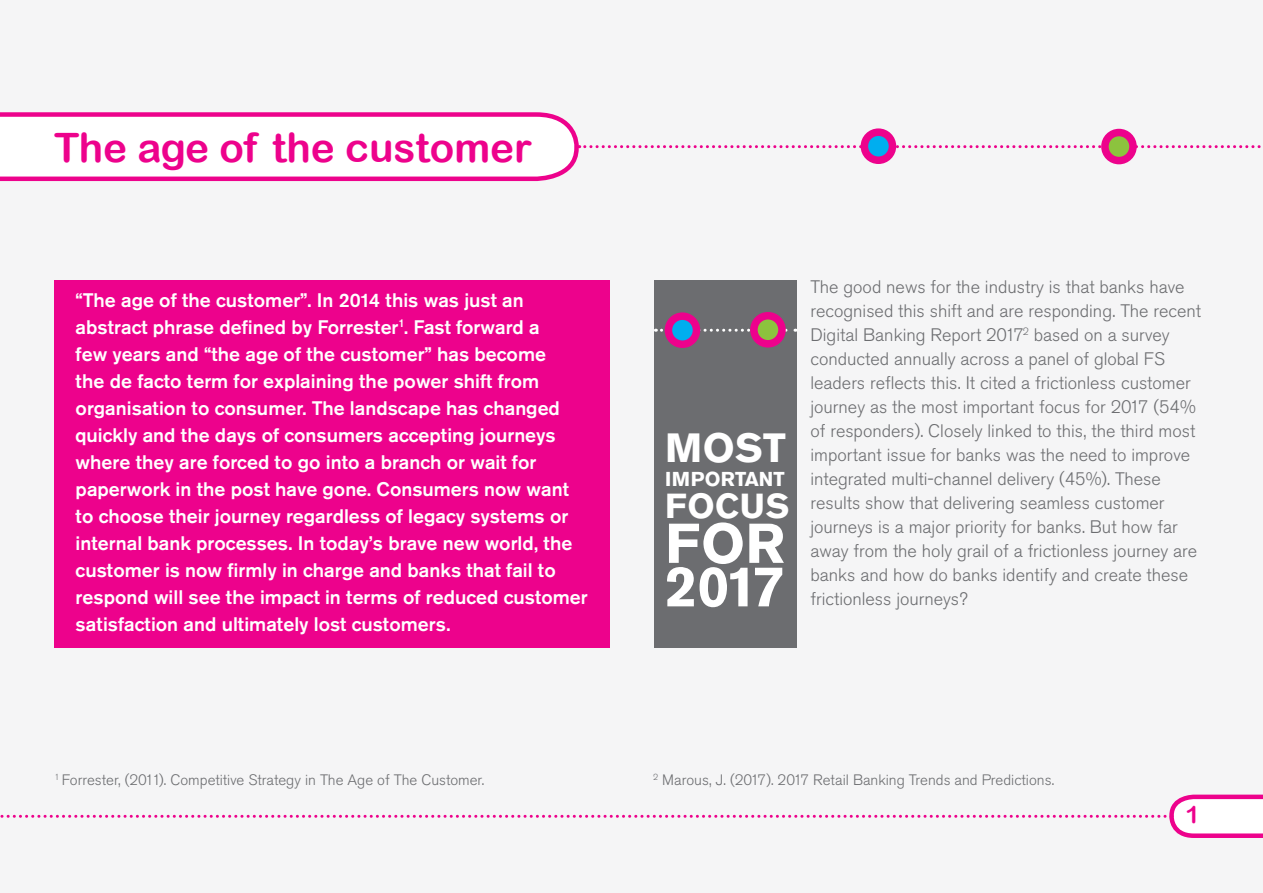
<style>
.page{position:relative;width:1263px;height:893px;background:#f5f5f6}
.page>*{position:absolute;margin:0;border:0;box-sizing:border-box;transform-origin:0 0}
.t1{font:700 57px "Akzidenz Grotesk BQ";color:#fff}
.t2{font:700 55.5px "Akzidenz Grotesk BQ";color:#fff}
.t3{font:40.5px "Arial Rounded MT Bold";color:#ed028c}
.t4{font:700 40.5px "Akzidenz Grotesk BQ";color:#fff}
.t5{font:700 34.5px "Akzidenz Grotesk BQ";letter-spacing:.02em;color:#fff}
.t6{font:24px "Arial Rounded MT Bold";color:#ed028c}
.t7{font:700 19.95px "Akzidenz Grotesk BQ";letter-spacing:.005em;color:#fff}
.t8{font:500 19.5px/27px "Akzidenz Grotesk BQ";color:#fff}
.t9{font:300 18px/24px "Akzidenz Grotesk BQ";color:#6c6d70}
.t10{font:300 15px "Akzidenz Grotesk BQ";color:#6c6d70}
</style>
<div class="page">
<svg style="left:0;top:794px;width:1263px;height:44px"></svg>
<div style="left:54px;top:280px;width:556px;height:367px;background:#ed028c"></div>
<svg style="left:0;top:112px;width:1261px;height:70px"></svg>
<div style="left:864px;top:132px;width:28px;height:28px;background:#00aeef;border-radius:50%"></div>
<div style="left:861px;top:128px;width:35px;height:36px;border:8px solid #ed028c;border-radius:50%"></div>
<div style="left:1105px;top:133px;width:28px;height:28px;background:#8cc33e;border-radius:50%"></div>
<div style="left:1101px;top:129px;width:36px;height:35px;border:8px solid #ed028c;border-radius:50%"></div>
<div style="left:654px;top:280px;width:142px;height:367px;background:#6c6d70"></div>
<svg style="left:655px;top:329px;width:141px;height:3px"></svg>
<div style="left:668px;top:316px;width:28px;height:28px;background:#00aeef;border-radius:50%"></div>
<div style="left:665px;top:312px;width:35px;height:36px;border:8px solid #ed028c;border-radius:50%"></div>
<div style="left:754px;top:316px;width:28px;height:28px;background:#8cc33e;border-radius:50%"></div>
<div style="left:750px;top:312px;width:36px;height:36px;border:8px solid #ed028c;border-radius:50%"></div>
<h3 class="t3" style="left:54px;top:124px;width:479px">The age of the customer</h3>
<p class="t8" style="left:76px;top:286px;width:514px">“The age of the customer”. In 2014 this was just an abstract phrase defined by Forrester<sup>1</sup>. Fast forward a<br>few years and “the age of the customer” has become<br>the de facto term for explaining the power shift from organisation to consumer. The landscape has changed quickly and the days of consumers accepting journeys where they are forced to go into a branch or wait for paperwork in the post have gone. Consumers now want to choose their journey regardless of legacy systems or internal bank processes. In today’s brave new world, the customer is now firmly in charge and banks that fail to respond will see the impact in terms of reduced customer satisfaction and ultimately lost customers.</p>
<h3 class="t4" style="left:665px;top:425px;width:122px">MOST</h3>
<p class="t7" style="left:665px;top:468px;width:121px">IMPORTANT</p>
<h3 class="t5" style="left:665px;top:486px;width:126px">FOCUS</h3>
<h2 class="t2" style="left:665px;top:511px;width:121px">FOR</h2>
<h1 class="t1" style="left:665px;top:553px;width:121px">2017</h1>
<p class="t9" style="left:810px;top:275px;width:392px">The good news for the industry is that banks have recognised this shift and are responding. The recent Digital Banking Report 2017<sup>2</sup> based on a survey conducted annually across a panel of global FS leaders reflects this. It cited a frictionless customer journey as the most important focus for 2017 (54% of responders). Closely linked to this, the third most important issue for banks was the need to improve integrated multi-channel delivery (45%). These results show that delivering seamless customer journeys is a major priority for banks. But how far away from the holy grail of a frictionless journey are banks and how do banks identify and create these frictionless journeys?</p>
<p class="t10" style="left:54px;top:771px;width:431px"><sup>1</sup> Forrester, (2011). Competitive Strategy in The Age of The Customer.</p>
<p class="t10" style="left:653px;top:771px;width:403px"><sup>2</sup> Marous, J. (2017). 2017 Retail Banking Trends and Predictions.</p>
<p class="t6" style="left:1185px;top:801px;width:16px">1</p>
</div>
